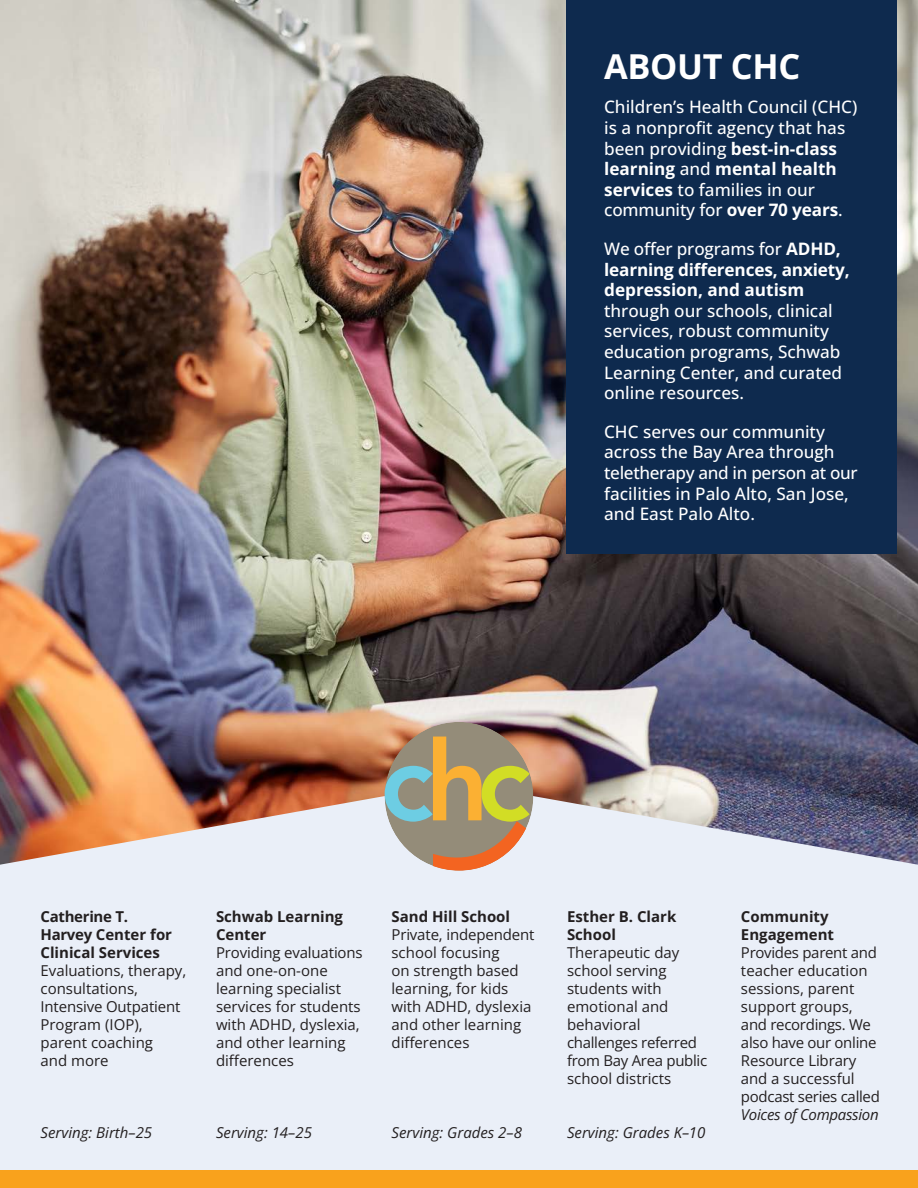
<style>
.page{position:relative;width:918px;height:1188px;background:#fff}
.page>*{position:absolute;margin:0;border:0;box-sizing:border-box;transform-origin:0 0}
.t1{font:700 34.35px "Open Sans";letter-spacing:-.01em;color:#fff}
.t2{font:500 17.1px/20.5px "Open Sans";color:#fff}
.bullets{font:15px/18px "Open Sans";color:#231f20}
.bullets-2{font:italic 15px "Open Sans";color:#231f20}
.bullets-3{font:700 15px/18px "Open Sans";color:#231f20}
.s1{font-weight:700}
.s2{font-style:italic}
</style>
<div class="page">
<img style="left:0;top:0;width:918px;height:783px">
<svg style="left:0;top:783px;width:918px;height:388px;background:#e1e1e7"></svg>
<div style="left:567px;top:0;width:330px;height:554px;background:#0e2a4e"></div>
<div style="left:385px;top:722px;width:148px;height:149px;background:#948c79;border-radius:50%"></div>
<svg style="left:385px;top:737px;width:145px;height:134px"></svg>
<div style="left:0;top:1171px;width:918px;height:17px;background:#f9a21c"></div>
<div style="left:47px;top:24px;width:122px;height:30px;background:#d4d1c8"></div>
<hr style="left:47px;top:29px;width:3px;height:17px;background:#f9a21c">
<p class="t1" style="left:604px;top:43px;width:198px">ABOUT CHC</p>
<p class="t2" style="left:604px;top:96px;width:255px">Children’s Health Council (CHC) is a nonprofit agency that has been providing <span class="s1">best-in-class learning</span> and <span class="s1">mental health services</span> to families in our community for <span class="s1">over 70 years</span>.</p>
<p class="t2" style="left:604px;top:238px;width:247px">We offer programs for <span class="s1">ADHD, learning differences, anxiety, depression, and autism </span>through our schools, clinical services, robust community education programs, Schwab<br>Learning Center, and curated online resources.</p>
<p class="t2" style="left:604px;top:421px;width:255px">CHC serves our community across the Bay Area through teletherapy and in person at our facilities in Palo Alto, San Jose, and East Palo Alto.</p>
<p class="bullets" style="left:40px;top:907px;width:147px"><span class="s1">Catherine T.<br>Harvey Center for<br>Clinical Services<br></span>Evaluations, therapy, consultations,<br>Intensive Outpatient<br>Program (IOP), parent coaching<br>and more</p>
<p class="bullets-2" style="left:40px;top:1122px;width:113px">Serving: Birth–25</p>
<p class="bullets-3" style="left:216px;top:907px;width:129px">Schwab Learning<br>Center</p>
<p class="bullets" style="left:216px;top:943px;width:148px">Providing evaluations and one-on-one learning specialist services for students with ADHD, dyslexia, and other learning differences</p>
<p class="bullets-2" style="left:216px;top:1122px;width:97px">Serving: 14–25</p>
<p class="bullets" style="left:392px;top:907px;width:144px"><span class="s1">Sand Hill School<br></span>Private, independent school focusing<br>on strength based learning, for kids with ADHD, dyslexia and other learning differences</p>
<p class="bullets-2" style="left:392px;top:1122px;width:132px">Serving: Grades 2–8</p>
<p class="bullets-3" style="left:567px;top:907px;width:111px">Esther B. Clark<br>School</p>
<p class="bullets" style="left:567px;top:943px;width:142px">Therapeutic day school serving students with emotional and behavioral challenges referred from Bay Area public school districts</p>
<p class="bullets-2" style="left:567px;top:1122px;width:140px">Serving: Grades K–10</p>
<p class="bullets" style="left:741px;top:907px;width:140px"><span class="s1">Community<br>Engagement<br></span>Provides parent and teacher education sessions, parent support groups, and recordings. We also have our online<br>Resource Library and a successful podcast series called<br><span class="s2">Voices of Compassion</span></p>
</div>
